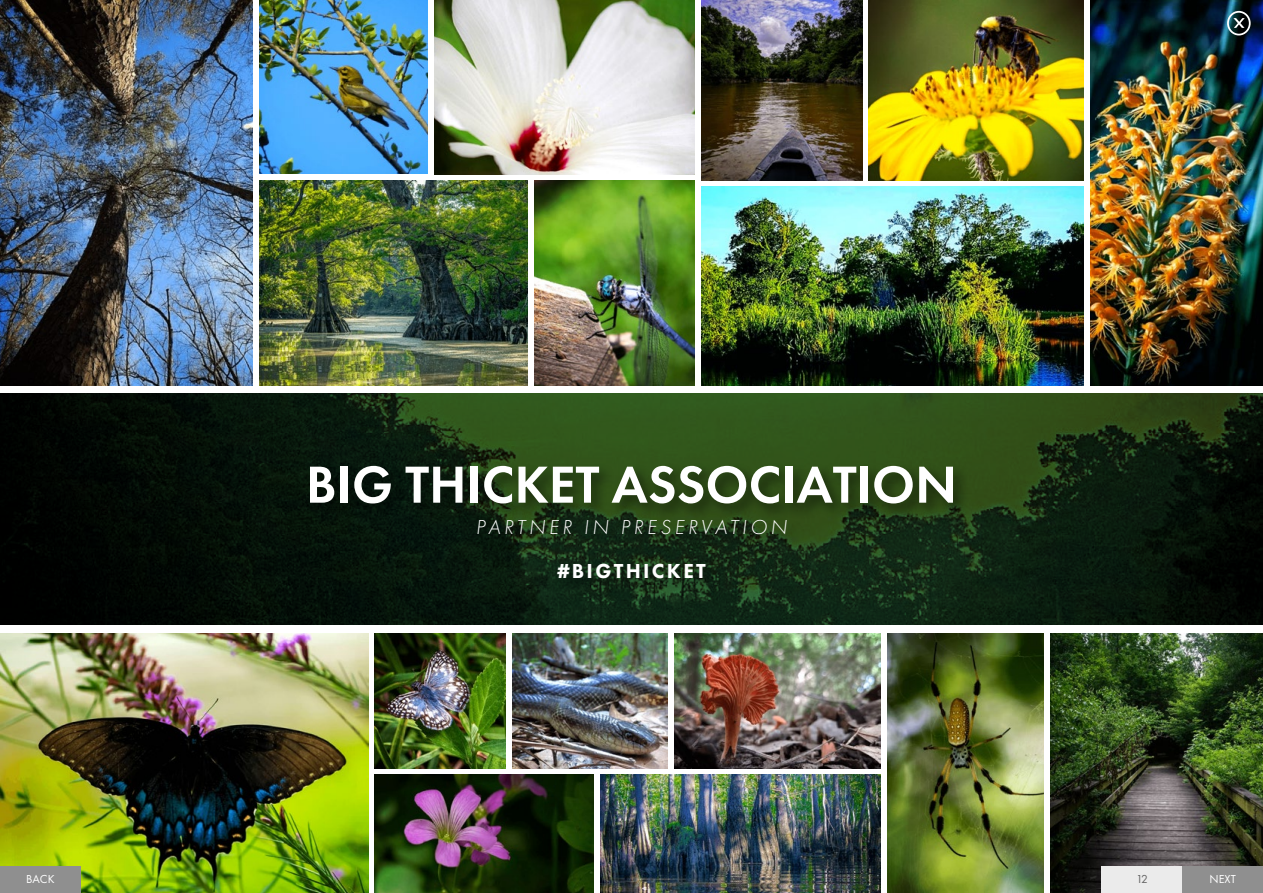
<style>
.page{position:relative;width:1263px;height:893px;background:#fff}
.page>*{position:absolute;margin:0;border:0;box-sizing:border-box;transform-origin:0 0}
.t1{font:600 54px "Futura PT";color:#fff}
.t2{font:italic 300 21px "Futura PT";letter-spacing:.17em;color:#fff}
.t3{font:800 21px "Futura PT";letter-spacing:.11em;color:#fff}
.t4{font:12px "Futura PT";letter-spacing:.01em;color:#fff}
.t5{font:12px "Futura PT";color:#636363}
</style>
<div class="page">
<svg style="left:0;top:393px;width:1263px;height:232px;background:#11230e"></svg>
<svg style="left:368px;top:856px;width:7px;height:36px"></svg>
<img style="left:375px;top:775px;width:218px;height:118px">
<img style="left:887px;top:633px;width:156px;height:260px">
<img style="left:512px;top:633px;width:156px;height:135px">
<img style="left:1050px;top:633px;width:213px;height:260px">
<img style="left:674px;top:633px;width:206px;height:135px">
<img style="left:600px;top:775px;width:280px;height:118px">
<img style="left:0;top:633px;width:368px;height:260px">
<img style="left:375px;top:633px;width:131px;height:135px">
<img style="left:1090px;top:0;width:173px;height:385px">
<img style="left:701px;top:0;width:161px;height:180px">
<img style="left:260px;top:0;width:168px;height:173px">
<img style="left:869px;top:0;width:215px;height:180px">
<img style="left:534px;top:180px;width:161px;height:205px">
<img style="left:434px;top:0;width:261px;height:175px">
<img style="left:701px;top:187px;width:383px;height:198px">
<img style="left:260px;top:180px;width:267px;height:205px">
<img style="left:0;top:0;width:253px;height:385px">
<div style="left:306px;top:462px;width:663px;height:58px;background:#000;opacity:.46"></div>
<div style="left:473px;top:515px;width:332px;height:37px;background:#000;opacity:.46"></div>
<div style="left:553px;top:559px;width:171px;height:39px;background:#000;opacity:.46"></div>
<div style="left:1102px;top:866px;width:161px;height:27px;background:#ebebeb"></div>
<div style="left:0;top:866px;width:81px;height:27px;background:#8f8f8f"></div>
<div style="left:1182px;top:866px;width:81px;height:27px;background:#8f8f8f"></div>
<div style="left:1222px;top:6px;width:34px;height:35px;background:#000;opacity:.3"></div>
<div style="left:1227px;top:11px;width:23px;height:24px;border:2px solid #fff;border-radius:50%"></div>
<svg style="left:1233px;top:18px;width:12px;height:10px"></svg>
<p class="t1" style="left:306px;top:451px;width:653px">BIG THICKET ASSOCIATION</p>
<p class="t2" style="left:476px;top:515px;width:313px">PARTNER IN PRESERVATION</p>
<p class="t3" style="left:557px;top:558px;width:150px">#BIGTHICKET</p>
<p class="t4" style="left:26px;top:872px;width:30px">BACK</p>
<p class="t5" style="left:1136px;top:872px;width:13px">12</p>
<p class="t4" style="left:1209px;top:872px;width:28px">NEXT</p>
</div>
